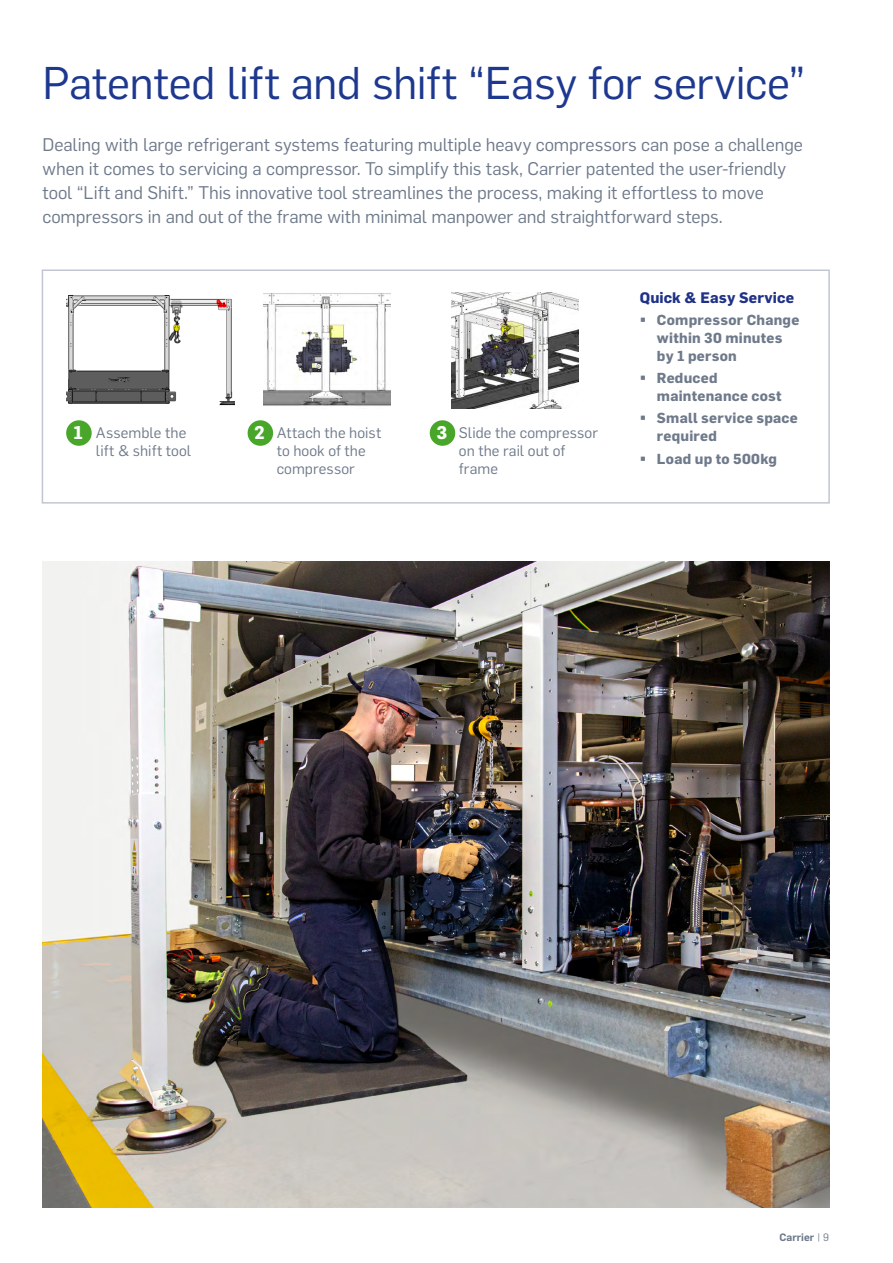
<style>
.page{position:relative;width:893px;height:1263px;background:#fff}
.page>*{position:absolute;margin:0;border:0;box-sizing:border-box;transform-origin:0 0}
.t1{font:45px "Flama";letter-spacing:-.01em;color:#1d388e}
.t2{font:18px/24px "Flama";letter-spacing:-.005em;color:#6e798a}
.t3{font:15px/18px "Flama";letter-spacing:.005em;color:#6e798a}
.t4{font:700 15px "Flama";letter-spacing:.01em;color:#203287}
.t5{font:700 14.25px/18px "Flama";letter-spacing:.02em;color:#6e798a}
.t6{font:600 10.5px "Flama";color:#6e798a}
.s1{font-weight:700;font-size:18px;color:#fff}
.s2{font-weight:400}
</style>
<div class="page">
<div style="left:42px;top:269px;width:788px;height:235px;border:2px solid #c2c6d3"></div>
<div style="left:66px;top:420px;width:26px;height:26px;background:#48a62a;border-radius:50%"></div>
<img style="left:66px;top:295px;width:169px;height:111px">
<div style="left:248px;top:420px;width:25px;height:26px;background:#48a62a;border-radius:50%"></div>
<img style="left:264px;top:292px;width:127px;height:114px">
<div style="left:430px;top:420px;width:25px;height:26px;background:#48a62a;border-radius:50%"></div>
<img style="left:451px;top:292px;width:127px;height:117px">
<img style="left:43px;top:561px;width:787px;height:647px">
<h1 class="t1" style="left:42px;top:52px;width:765px">Patented lift and shift “Easy for service”</h1>
<p class="t2" style="left:43px;top:132px;width:762px">Dealing with large refrigerant systems featuring multiple heavy compressors can pose a challenge when it comes to servicing a compressor. To simplify this task, Carrier patented the user-friendly tool “Lift and Shift.” This innovative tool streamlines the process, making it effortless to move compressors in and out of the frame with minimal manpower and straightforward steps.</p>
<p class="t3" style="left:96px;top:423px;width:97px;text-indent:-22px"><span class="s1">1</span> Assemble the lift &amp; shift tool</p>
<p class="t3" style="left:254px;top:423px;width:128px;text-align:center"><span class="s1">2</span> Attach the hoist to hook of the compressor</p>
<p class="t3" style="left:459px;top:423px;width:141px;text-indent:-23px"><span class="s1">3</span> Slide the compressor on the rail out of frame</p>
<p class="t4" style="left:640px;top:286px;width:156px">Quick &amp; Easy Service</p>
<p class="t5" style="left:657px;top:310px;width:144px">Compressor Change within 30 minutes by 1 person</p>
<p class="t5" style="left:657px;top:368px;width:126px">Reduced maintenance cost</p>
<p class="t5" style="left:657px;top:408px;width:142px">Small service space required</p>
<p class="t5" style="left:657px;top:449px;width:122px">Load up to 500kg</p>
<p class="t6" style="left:779px;top:1230px;width:51px">Carrier <span class="s2">| 9</span></p>
</div>
